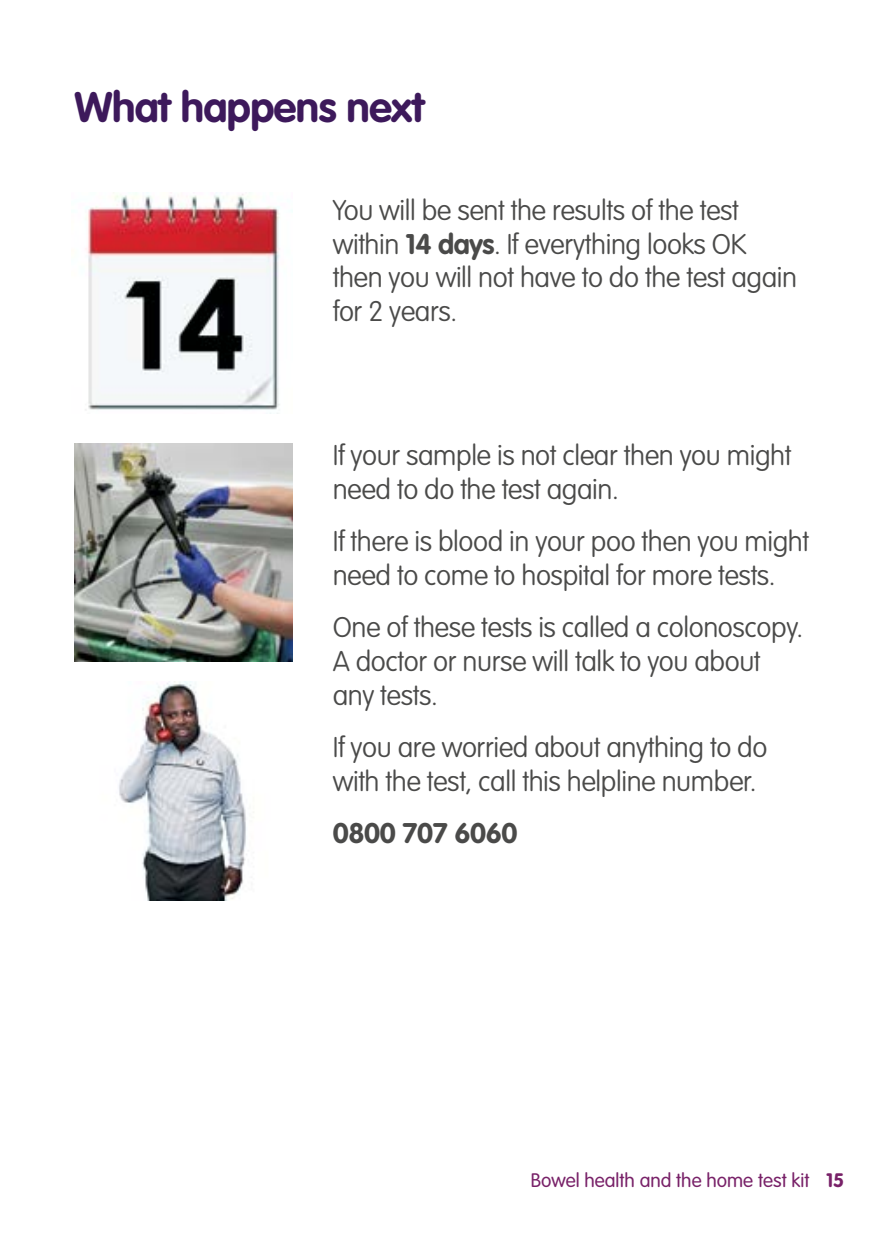
<style>
.page{position:relative;width:874px;height:1241px;background:#fff}
.page>*{position:absolute;margin:0;border:0;box-sizing:border-box;transform-origin:0 0}
.t1{font:700 42px "VAG Rounded Std";letter-spacing:-.015em;color:#3d195b}
.t2{font:100 28px/33.6px "VAG Rounded Std";letter-spacing:-.015em;color:#4a4a49}
.t3{font:700 28px "VAG Rounded Std";letter-spacing:-.015em;color:#4a4a49}
.t4{font:300 19.25px "VAG Rounded Std";color:#782168}
.s1{font-weight:700}
</style>
<div class="page">
<img style="left:74px;top:443px;width:219px;height:219px">
<img style="left:85px;top:194px;width:207px;height:216px">
<img style="left:119px;top:681px;width:135px;height:218px">
<h1 class="t1" style="left:74px;top:82px;width:351px">What happens next</h1>
<p class="t2" style="left:332px;top:194px;width:466px">You will be sent the results of the test within <span class="s1">14 days</span>. If everything looks OK then you will not have to do the test again for 2 years.</p>
<p class="t2" style="left:332px;top:439px;width:460px">If your sample is not clear then you might need to do the test again.</p>
<p class="t2" style="left:332px;top:525px;width:478px">If there is blood in your poo then you might need to come to hospital for more tests.</p>
<p class="t2" style="left:332px;top:611px;width:471px">One of these tests is called a colonoscopy.<br>A doctor or nurse will talk to you about any tests.</p>
<p class="t2" style="left:332px;top:731px;width:436px">If you are worried about anything to do with the test, call this helpline number.</p>
<p class="t3" style="left:332px;top:816px;width:186px">0800 707 6060</p>
<p class="t4" style="left:530px;top:1169px;width:315px">Bowel health and the home test kit <span class="s1">15</span></p>
</div>
